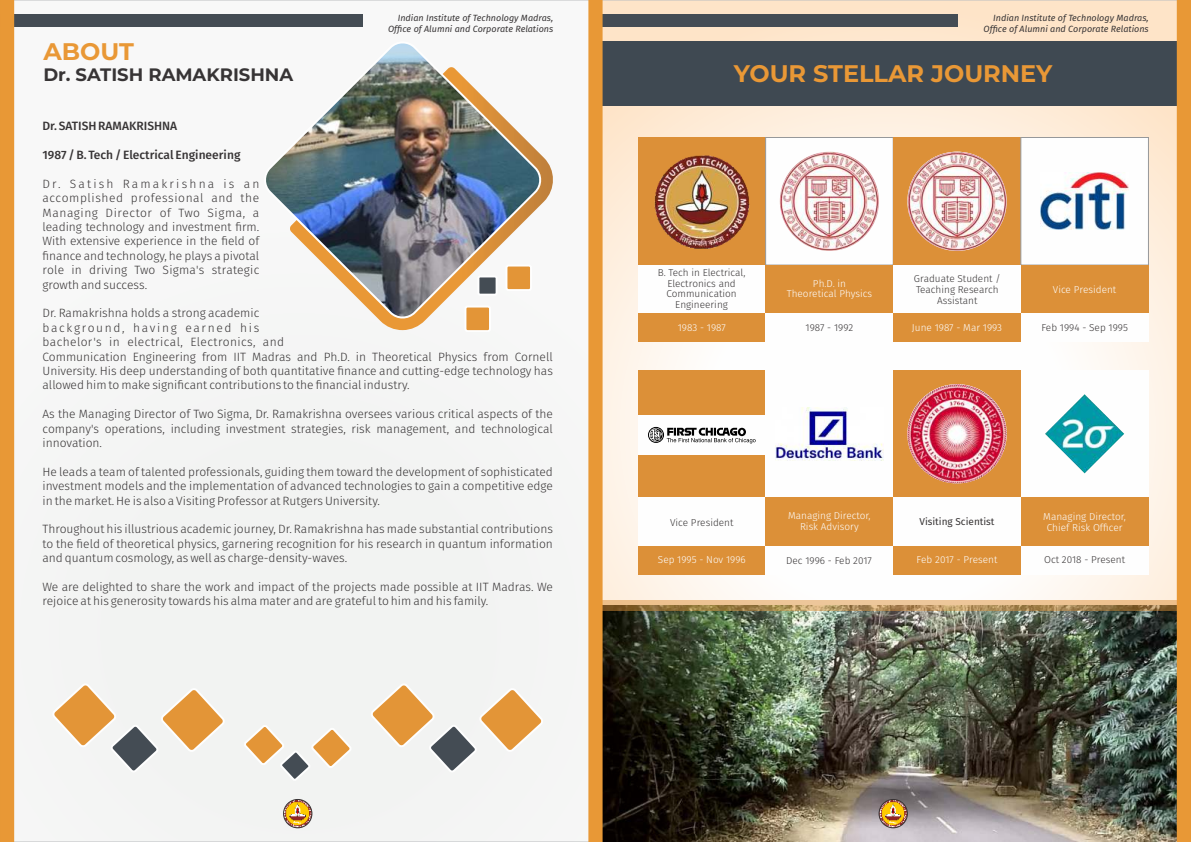
<style>
.page{position:relative;width:1191px;height:842px;background:#fff}
.page>*{position:absolute;margin:0;border:0;box-sizing:border-box;transform-origin:0 0}
.t1{font:700 24px "Montserrat";color:#e99836}
.t2{font:700 18px "Montserrat";color:#373435}
.t3{font:300 12px/14.4px "Fira Sans";color:#373435;text-align:justify}
.t4{font:500 12px "Fira Sans";color:#373435}
.t5{font:300 10px/10.8px "Fira Sans";color:#373435;text-align:center}
.t6{font:300 10px/10.8px "Fira Sans";color:#fefefe;text-align:center}
.t7{font:10px "Fira Sans";color:#373435}
.t8{font:italic 9px/10.8px "Fira Sans";color:#373435;text-align:right}
</style>
<div class="page">
<img style="left:0;top:0;width:1191px;height:842px">
<img style="left:283px;top:799px;width:29px;height:29px;border-radius:50%">
<div style="left:283px;top:799px;width:29px;height:29px;border:1px solid #373435;border-radius:50%"></div>
<img style="left:879px;top:799px;width:28px;height:29px;border-radius:50%">
<div style="left:878px;top:799px;width:29px;height:29px;border:1px solid #373435;border-radius:50%"></div>
<h1 class="t1" style="left:43px;top:36px;width:92px">ABOUT</h1>
<h2 class="t2" style="left:43px;top:63px;width:251px">Dr. SATISH RAMAKRISHNA</h2>
<p class="t8" style="left:388px;top:13px;width:167px">Indian Institute of Technology Madras,<br>Office of Alumni and Corporate Relations</p>
<p class="t8" style="left:983px;top:13px;width:167px">Indian Institute of Technology Madras,<br>Office of Alumni and Corporate Relations</p>
<h1 class="t1" style="left:734px;top:59px;width:320px">YOUR STELLAR JOURNEY</h1>
<p class="t4" style="left:43px;top:119px;width:136px">Dr. SATISH RAMAKRISHNA</p>
<p class="t4" style="left:43px;top:148px;width:199px">1987 / B. Tech / Electrical Engineering</p>
<p class="t3" style="left:43px;top:177px;width:218px">Dr. Satish Ramakrishna is an accomplished professional and the Managing Director of Two Sigma, a leading technology and investment firm.<br>With extensive experience in the field of finance and technology, he plays a pivotal role in driving Two Sigma's strategic growth and success.</p>
<p class="t3" style="left:42px;top:306px;width:512px;text-align:left">Dr. Ramakrishna holds a strong academic<br>background, having earned his<br>bachelor's in electrical, Electronics, and<br>Communication Engineering from IIT Madras and Ph.D. in Theoretical Physics from Cornell University. His deep understanding of both quantitative finance and cutting-edge technology has allowed him to make significant contributions to the financial industry.</p>
<p class="t3" style="left:42px;top:407px;width:512px">As the Managing Director of Two Sigma, Dr. Ramakrishna oversees various critical aspects of the company's operations, including investment strategies, risk management, and technological innovation.</p>
<p class="t3" style="left:42px;top:465px;width:512px">He leads a team of talented professionals, guiding them toward the development of sophisticated investment models and the implementation of advanced technologies to gain a competitive edge in the market. He is also a Visiting Professor at Rutgers University.</p>
<p class="t3" style="left:42px;top:522px;width:512px">Throughout his illustrious academic journey, Dr. Ramakrishna has made substantial contributions to the field of theoretical physics, garnering recognition for his research in quantum information and quantum cosmology, as well as charge-density-waves.</p>
<p class="t3" style="left:42px;top:580px;width:512px">We are delighted to share the work and impact of the projects made possible at IIT Madras. We rejoice at his generosity towards his alma mater and are grateful to him and his family.</p>
<p class="t5" style="left:657px;top:267px;width:89px">B. Tech in Electrical,<br>Electronics and<br>Communication<br>Engineering</p>
<p class="t6" style="left:678px;top:322px;width:50px">1983 - 1987</p>
<p class="t6" style="left:786px;top:278px;width:87px">Ph.D. in<br>Theoretical Physics</p>
<p class="t5" style="left:805px;top:322px;width:49px">1987 - 1992</p>
<p class="t5" style="left:914px;top:274px;width:88px">Graduate Student /<br>Teaching Research<br>Assistant</p>
<p class="t6" style="left:912px;top:322px;width:92px">June 1987 - Mar 1993</p>
<p class="t6" style="left:1052px;top:284px;width:65px">Vice President</p>
<p class="t5" style="left:1041px;top:322px;width:88px">Feb 1994 - Sep 1995</p>
<p class="t6" style="left:788px;top:510px;width:84px">Managing Director,<br>Risk Advisory</p>
<p class="t6" style="left:1043px;top:511px;width:84px">Managing Director,<br>Chief Risk Officer</p>
<p class="t5" style="left:786px;top:555px;width:87px">Dec 1996 - Feb 2017</p>
<p class="t5" style="left:1044px;top:554px;width:83px">Oct 2018 - Present</p>
<p class="t5" style="left:670px;top:517px;width:65px">Vice President</p>
<p class="t7" style="left:919px;top:515px;width:77px">Visiting Scientist</p>
<p class="t6" style="left:658px;top:554px;width:89px">Sep 1995 - Nov 1996</p>
<p class="t6" style="left:916px;top:554px;width:82px">Feb 2017 - Present</p>
</div>
